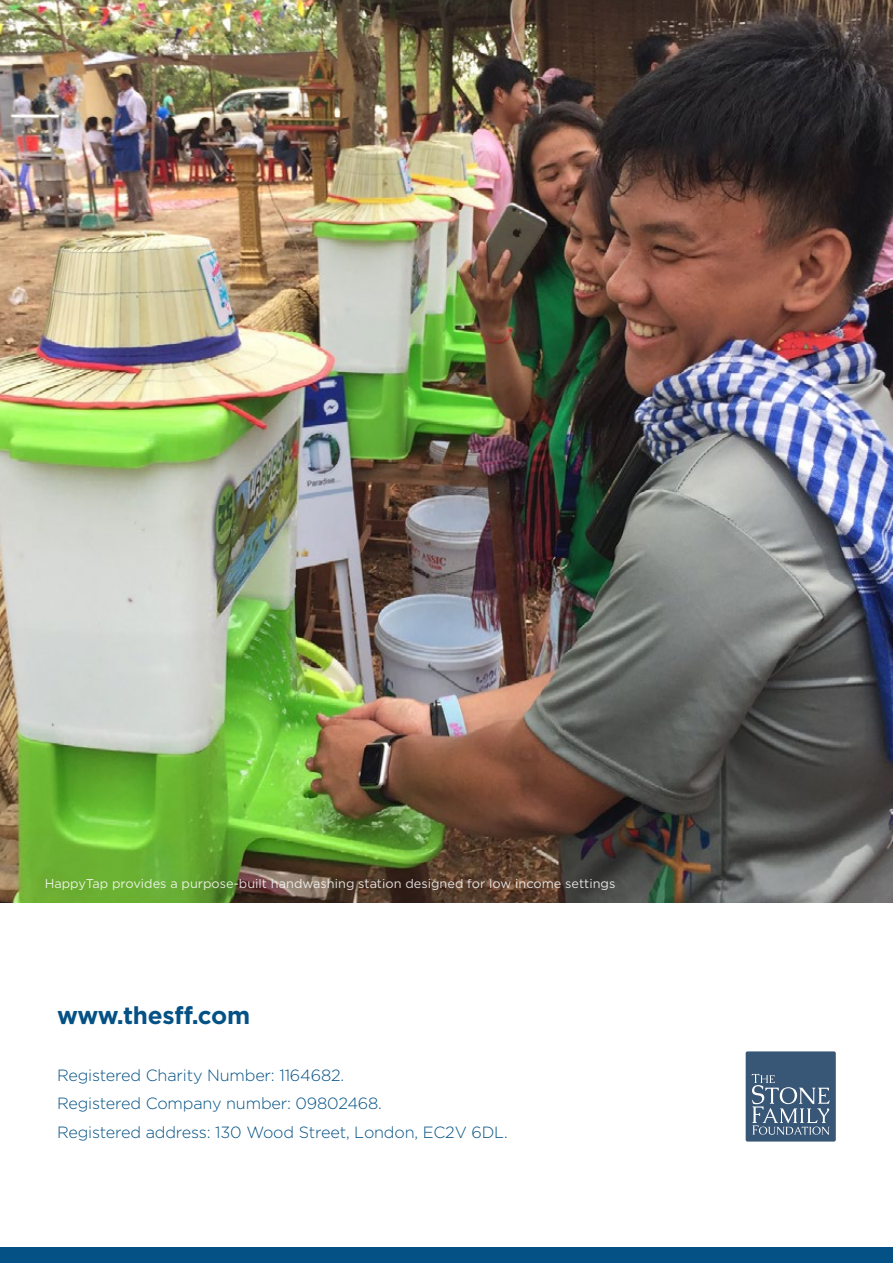
<style>
.page{position:relative;width:893px;height:1263px;background:#fff}
.page>*{position:absolute;margin:0;border:0;box-sizing:border-box;transform-origin:0 0}
.t1{font:700 24.3px "Gotham";letter-spacing:-.01em;color:#045285}
.t2{font:300 16.2px/28.3px "Gotham";letter-spacing:-.01em;color:#045285}
.t3{font:12.75px "Gotham";color:#fff}
</style>
<div class="page">
<div style="left:746px;top:1051px;width:90px;height:90px;background:#385676;border-radius:2px"></div>
<svg style="left:752px;top:1074px;width:78px;height:61px"></svg>
<img style="left:0;top:0;width:893px;height:902px">
<div style="left:0;top:1247px;width:893px;height:16px;background:#045285"></div>
<p class="t3" style="left:45px;top:876px;width:572px">HappyTap provides a purpose-built handwashing station designed for low income settings</p>
<h1 class="t1" style="left:57px;top:999px;width:195px">www.thesff.com</h1>
<p class="t2" style="left:57px;top:1060px;width:452px">Registered Charity Number: 1164682.<br>Registered Company number: 09802468.<br>Registered address: 130 Wood Street, London, EC2V 6DL.</p>
</div>
